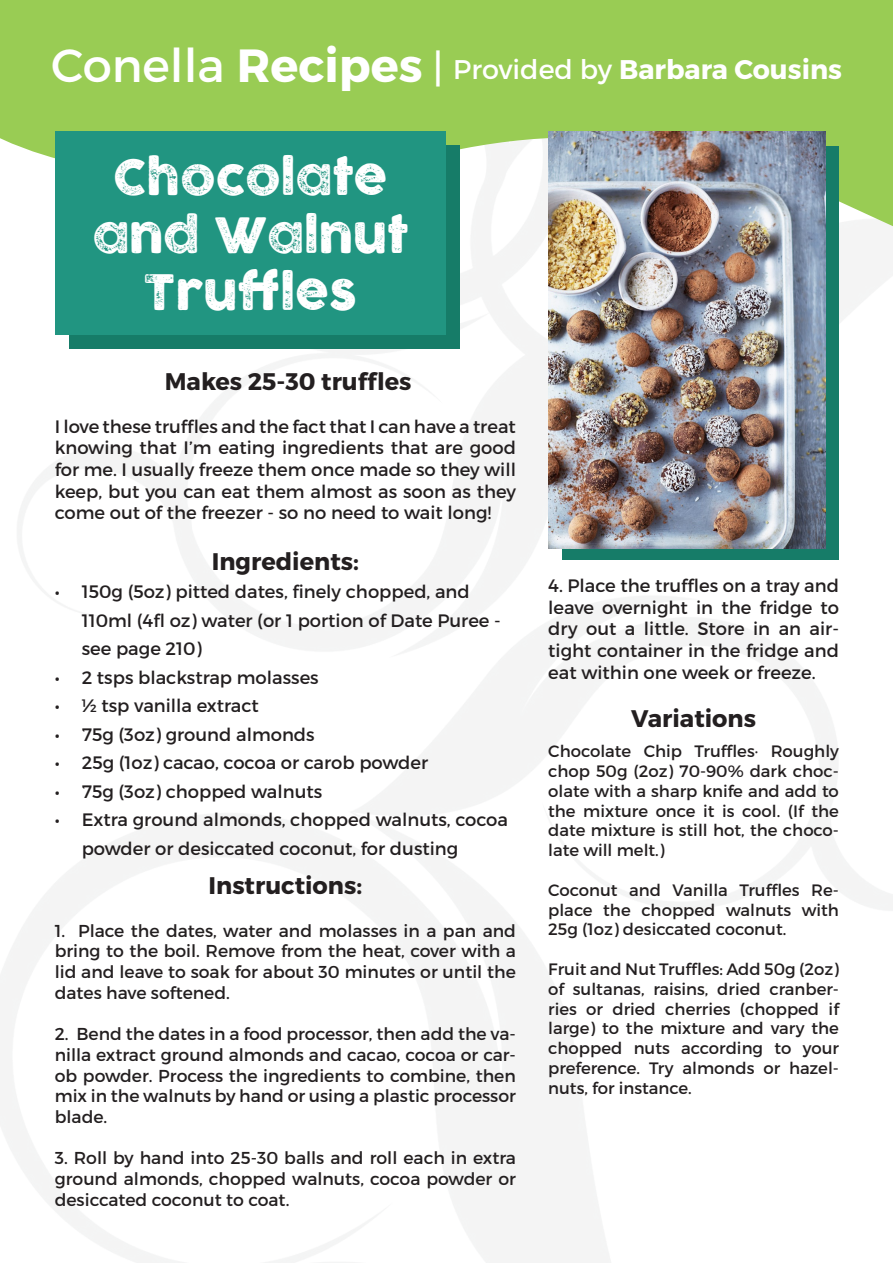
<style>
.page{position:relative;width:893px;height:1263px;background:#fff}
.page>*{position:absolute;margin:0;border:0;box-sizing:border-box;transform-origin:0 0}
.t1{font:48px/57.6px "COCOGOOSELETTERPRESS";color:#fff;text-align:center}
.t2{font:27px "Trueno Bd";color:#fff}
.t3{font:24px "Trueno Bd";color:#231f20}
.t4{font:18px/21.6px "Trueno Rg";color:#231f20;text-align:justify}
.t5{font:17.25px/20.7px "Trueno Rg";color:#231f20;text-align:justify}
.t6{font:16.5px/19.8px "Trueno Rg";color:#231f20;text-align:justify}
.s1{font-family:"Trueno Rg";font-size:46.5px}
.s2{font-size:46.5px}
.s3{font-family:"Trueno Rg";font-size:39px}
.s4{font-family:"Trueno Rg"}
</style>
<div class="page">
<img style="left:0;top:324px;width:893px;height:939px">
<svg style="left:0;top:0;width:893px;height:324px;fill:#99cc54"></svg>
<div style="left:69px;top:146px;width:391px;height:203px;background:#167c68"></div>
<div style="left:55px;top:131px;width:391px;height:204px;background:#219581"></div>
<div style="left:563px;top:146px;width:276px;height:414px;background:#167c68"></div>
<img style="left:548px;top:131px;width:278px;height:417px">
<p class="t2" style="left:51px;top:53px;width:793px"><span class="s1">Conella</span> <span class="s2">Recipes</span> <span class="s3">|</span> <span class="s4">Provided by</span> Barbara Cousins</p>
<p class="t1" style="left:92px;top:150px;width:317px">Chocolate and Walnut<br>Truffles</p>
<p class="t3" style="left:165px;top:366px;width:248px">Makes 25-30 truffles</p>
<p class="t4" style="left:55px;top:416px;width:463px">I love these truffles and the fact that I can have a treat knowing that I’m eating ingredients that are good for me. I usually freeze them once made so they will keep, but you can eat them almost as soon as they come out of the freezer - so no need to wait long!</p>
<p class="t3" style="left:212px;top:546px;width:149px">Ingredients:</p>
<p class="t4" style="left:82px;top:577px;width:421px;line-height:28.5px;text-align:left;text-indent:-27px">• 150g (5oz) pitted dates, finely chopped, and<br>110ml (4fl oz) water (or 1 portion of Date Puree - see page 210)</p>
<p class="t4" style="left:55px;top:666px;width:265px">• 2 tsps blackstrap molasses</p>
<p class="t4" style="left:55px;top:695px;width:206px">• ½ tsp vanilla extract</p>
<p class="t4" style="left:55px;top:723px;width:261px">• 75g (3oz) ground almonds</p>
<p class="t4" style="left:55px;top:752px;width:375px">• 25g (1oz) cacao, cocoa or carob powder</p>
<p class="t4" style="left:55px;top:780px;width:269px">• 75g (3oz) chopped walnuts</p>
<p class="t4" style="left:82px;top:805px;width:428px;line-height:28.5px;text-indent:-27px">• Extra ground almonds, chopped walnuts, cocoa powder or desiccated coconut, for dusting</p>
<p class="t3" style="left:209px;top:871px;width:155px">Instructions:</p>
<p class="t5" style="left:55px;top:920px;width:463px">1. Place the dates, water and molasses in a pan and bring to the boil. Remove from the heat, cover with a lid and leave to soak for about 30 minutes or until the dates have softened.</p>
<p class="t5" style="left:55px;top:1023px;width:463px">2. Bend the dates in a food processor, then add the va&shy;nilla extract ground almonds and cacao, cocoa or car&shy;ob powder. Process the ingredients to combine, then mix in the walnuts by hand or using a plastic processor blade.</p>
<p class="t5" style="left:55px;top:1148px;width:463px">3. Roll by hand into 25-30 balls and roll each in extra ground almonds, chopped walnuts, cocoa powder or desiccated coconut to coat.</p>
<p class="t4" style="left:548px;top:575px;width:292px">4. Place the truffles on a tray and leave overnight in the fridge to dry out a little. Store in an air&shy;tight container in the fridge and eat within one week or freeze.</p>
<p class="t3" style="left:631px;top:704px;width:126px">Variations</p>
<p class="t6" style="left:548px;top:741px;width:292px">Chocolate Chip Truffles· Roughly chop 50g (2oz) 70-90% dark choc&shy;olate with a sharp knife and add to the mixture once it is cool. (If the date mixture is still hot, the choco&shy;late will melt.)</p>
<p class="t6" style="left:548px;top:880px;width:292px">Coconut and Vanilla Truffles Re&shy;place the chopped walnuts with 25g (1oz) desiccated coconut.</p>
<p class="t6" style="left:548px;top:959px;width:292px">Fruit and Nut Truffles: Add 50g (2oz) of sultanas, raisins, dried cranber&shy;ries or dried cherries (chopped if large) to the mixture and vary the chopped nuts according to your preference. Try almonds or hazel&shy;nuts, for instance.</p>
</div>
